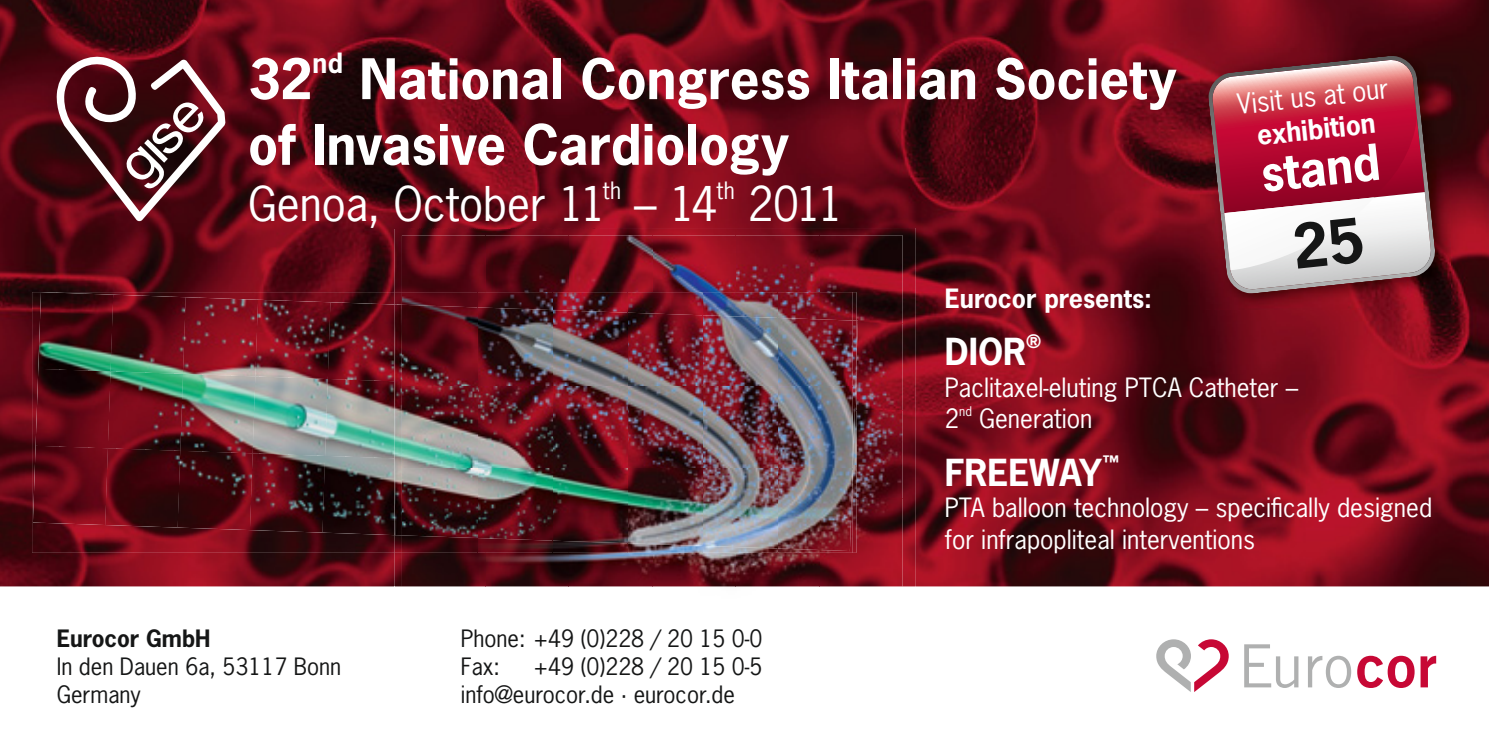
<style>
.page{position:relative;width:1489px;height:745px;background:#fff}
.page>*{position:absolute;margin:0;border:0;box-sizing:border-box;transform-origin:0 0}
.t1{font:700 52.5px/65.5px "News Gothic LT";color:#fff}
.t2{font:700 47px "News Gothic LT";color:#fff}
.t3{font:45px "News Gothic LT";color:#fff}
.t4{font:700 35px "News Gothic LT";color:#fff}
.t5{font:26.5px "News Gothic LT";color:#fff}
.t6{font:700 26.5px "News Gothic LT";color:#fff}
.t7{font:700 26.25px "News Gothic LT";color:#fff}
.t8{font:25px/31.2px "News Gothic LT";color:#fff}
.t9{font:700 25px "News Gothic LT";color:#fff}
.t10{font:22.5px/28px "News Gothic LT";color:#151616}
.t11{font:700 22.5px "News Gothic LT";color:#151616}
.t12{font:22.5px "News Gothic LT";color:#fff}
.t13{font:700 17.5px "News Gothic LT";color:#fff}
.t14{font:12.5px "News Gothic LT";color:#fff}
</style>
<div class="page">
<img style="left:0;top:0;width:1488px;height:586px">
<svg style="left:1244px;top:644px;width:54px;height:43px"></svg>
<svg style="left:1308px;top:655px;width:42px;height:32px"></svg>
<svg style="left:1357px;top:655px;width:57px;height:32px"></svg>
<svg style="left:1420px;top:655px;width:15px;height:32px"></svg>
<svg style="left:1156px;top:639px;width:72px;height:52px"></svg>
<img style="left:1200px;top:48px;width:249px;height:261px">
<svg style="left:57px;top:57px;width:168px;height:164px"></svg>
<img style="left:32px;top:292px;width:362px;height:260px">
<img style="left:33px;top:445px;width:72px;height:80px">
<img style="left:105px;top:448px;width:72px;height:79px">
<img style="left:177px;top:450px;width:73px;height:80px">
<img style="left:250px;top:453px;width:72px;height:79px">
<img style="left:322px;top:455px;width:72px;height:80px">
<img style="left:35px;top:368px;width:73px;height:80px">
<img style="left:108px;top:371px;width:72px;height:79px">
<img style="left:180px;top:374px;width:72px;height:79px">
<img style="left:252px;top:376px;width:73px;height:79px">
<img style="left:325px;top:379px;width:69px;height:79px">
<img style="left:38px;top:292px;width:75px;height:79px">
<img style="left:110px;top:294px;width:76px;height:80px">
<img style="left:183px;top:297px;width:75px;height:79px">
<img style="left:255px;top:299px;width:75px;height:80px">
<img style="left:328px;top:302px;width:66px;height:79px">
<img style="left:394px;top:228px;width:521px;height:359px">
<img style="left:394px;top:228px;width:205px;height:1px">
<img style="left:394px;top:304px;width:8px;height:231px">
<img style="left:819px;top:235px;width:83px;height:88px">
<img style="left:402px;top:235px;width:417px;height:57px">
<img style="left:856px;top:323px;width:46px;height:175px">
<img style="left:819px;top:498px;width:83px;height:88px">
<img style="left:402px;top:552px;width:417px;height:34px">
<img style="left:852px;top:468px;width:4px;height:84px">
<img style="left:777px;top:292px;width:75px;height:24px">
<img style="left:702px;top:292px;width:75px;height:21px">
<img style="left:627px;top:292px;width:75px;height:12px">
<img style="left:552px;top:292px;width:75px;height:12px">
<img style="left:477px;top:292px;width:75px;height:12px">
<img style="left:402px;top:292px;width:75px;height:12px">
<img style="left:777px;top:550px;width:75px;height:2px">
<img style="left:702px;top:550px;width:75px;height:2px">
<img style="left:627px;top:550px;width:75px;height:2px">
<img style="left:552px;top:550px;width:75px;height:2px">
<img style="left:477px;top:542px;width:75px;height:10px">
<img style="left:402px;top:539px;width:75px;height:13px">
<img style="left:856px;top:320px;width:1px;height:45px">
<img style="left:852px;top:320px;width:4px;height:148px">
<img style="left:777px;top:316px;width:75px;height:234px">
<img style="left:702px;top:313px;width:75px;height:237px">
<img style="left:402px;top:304px;width:300px;height:164px">
<img style="left:552px;top:468px;width:150px;height:82px">
<img style="left:477px;top:468px;width:75px;height:74px">
<img style="left:402px;top:468px;width:75px;height:71px">
<svg style="left:1206px;top:54px;width:230px;height:240px"></svg>
<h1 class="t1" style="left:248px;top:50px;width:66px">32</h1>
<p class="t7" style="left:312px;top:51px;width:32px">nd</p>
<h1 class="t1" style="left:248px;top:50px;width:929px;text-indent:111px">National Congress Italian Society of Invasive Cardiology</h1>
<h3 class="t3" style="left:248px;top:183px;width:360px">Genoa, October 11</h3>
<p class="t12" style="left:602px;top:179px;width:20px">th</p>
<h3 class="t3" style="left:634px;top:183px;width:85px">– 14</h3>
<p class="t12" style="left:716px;top:179px;width:20px">th</p>
<h3 class="t3" style="left:747px;top:183px;width:97px">2011</h3>
<p class="t5" style="left:1236px;top:92px;width:153px;rotate:-6deg">Visit us at our</p>
<p class="t6" style="left:1255px;top:123px;width:120px;rotate:-6deg">exhibition</p>
<h2 class="t2" style="left:1258px;top:152px;width:121px;rotate:-6deg">stand</h2>
<p class="t11" style="left:57px;top:627px;width:155px">Eurocor GmbH</p>
<p class="t10" style="left:57px;top:653px;width:286px">In den Dauen 6a, 53117 Bonn<br>Germany</p>
<p class="t10" style="left:461px;top:625px;width:303px">Phone: +49 (0)228 / 20 15 0-0<br>Fax:</p>
<p class="t10" style="left:461px;top:653px;width:303px;text-indent:73px">+49 (0)228 / 20 15 0-5 info@eurocor.de · eurocor.de</p>
<p class="t9" style="left:944px;top:286px;width:209px">Eurocor presents:</p>
<h3 class="t4" style="left:944px;top:335px;width:83px">DIOR</h3>
<p class="t13" style="left:1026px;top:333px;width:17px">®</p>
<p class="t8" style="left:944px;top:373px;width:355px">Paclitaxel-eluting PTCA Catheter –<br>2</p>
<p class="t14" style="left:959px;top:404px;width:14px">nd</p>
<p class="t8" style="left:979px;top:404px;width:115px">Generation</p>
<h3 class="t4" style="left:944px;top:456px;width:159px">FREEWAY</h3>
<p class="t13" style="left:1102px;top:453px;width:19px">™</p>
<p class="t8" style="left:944px;top:493px;width:489px">PTA balloon technology – specifically designed for infrapopliteal interventions</p>
</div>
